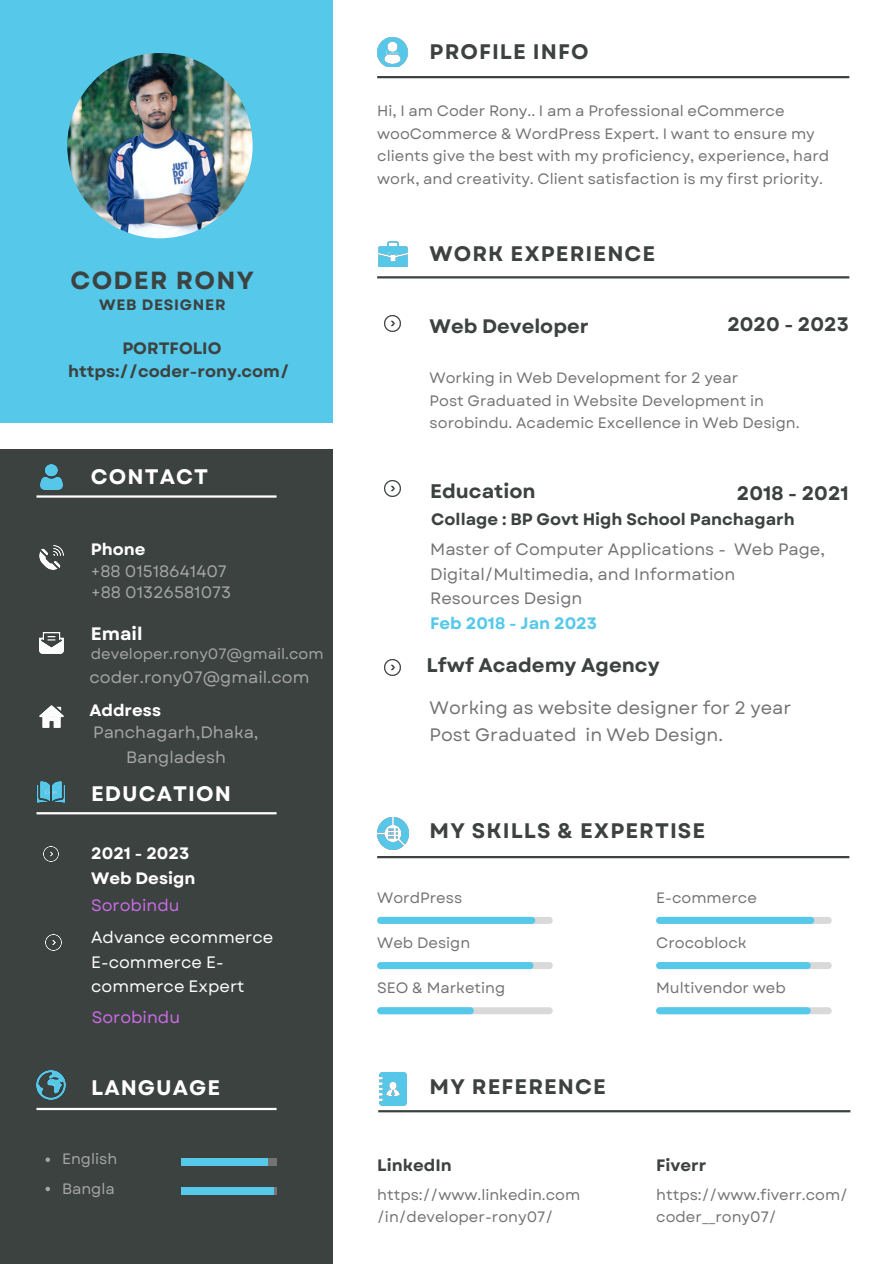
<style>
.page{position:relative;width:894px;height:1264px;background:#fff}
.page>*{position:absolute;margin:0;border:0;box-sizing:border-box;transform-origin:0 0}
.t1{font:700 24.75px "Garet";letter-spacing:.05em;color:#3c4240}
.t2{font:700 21px "Garet";letter-spacing:.05em;color:#3c4240}
.t3{font:700 21px "Garet";letter-spacing:.05em;color:#fff}
.t4{font:700 19.65px "Garet";color:#3c4240}
.t5{font:700 19.5px "Garet";color:#3c4240}
.t6{font:18px/27px "Garet";color:#737373}
.t7{font:700 18px "Garet";color:#fff}
.t8{font:16.5px/24.8px "Garet";color:#737373}
.t9{font:700 16.5px/22.6px "Garet";color:#3c4240}
.t10{font:16.5px/24.8px "Garet";color:#a6a6a6;text-align:center}
.t11{font:16.5px/24.8px "Garet";color:#fff}
.t12{font:700 16.5px/24.8px "Garet";color:#fff}
.t13{font:16.5px "Garet";color:#cb6ce6}
.t14{font:700 16.5px "Garet";color:#56c8ea}
.t15{font:15px/22.5px "Garet";color:#737373}
.t16{font:15px/29.2px "Garet";color:#a6a6a6}
.t17{font:700 15px "Garet";letter-spacing:.05em;color:#3c4240}
</style>
<div class="page">
<div style="left:0;top:449px;width:332px;height:814px;background:#3c4240"></div>
<div style="left:0;top:0;width:333px;height:423px;background:#56c8ea"></div>
<img style="left:67px;top:53px;width:185px;height:185px;border-radius:50%">
<hr style="left:36px;top:495px;width:240px;height:2px;background:#fff">
<hr style="left:36px;top:812px;width:240px;height:2px;background:#fff">
<hr style="left:36px;top:1107px;width:240px;height:3px;background:#fff">
<img style="left:39px;top:632px;width:25px;height:21px">
<img style="left:39px;top:545px;width:24px;height:24px">
<img style="left:39px;top:705px;width:24px;height:22px">
<img style="left:41px;top:464px;width:21px;height:25px">
<img style="left:37px;top:781px;width:28px;height:22px">
<img style="left:43px;top:846px;width:16px;height:15px">
<img style="left:45px;top:934px;width:16px;height:16px">
<div style="left:181px;top:1158px;width:95px;height:7px;background:#737373"></div>
<div style="left:181px;top:1158px;width:86px;height:7px;background:#56c8ea"></div>
<svg style="left:273px;top:1187px;width:3px;height:7px"></svg>
<div style="left:181px;top:1187px;width:92px;height:7px;background:#56c8ea"></div>
<img style="left:36px;top:1070px;width:30px;height:29px">
<img style="left:384px;top:316px;width:16px;height:16px">
<img style="left:384px;top:480px;width:16px;height:16px">
<img style="left:384px;top:659px;width:16px;height:16px">
<img style="left:377px;top:37px;width:31px;height:30px">
<img style="left:377px;top:818px;width:31px;height:31px">
<svg style="left:377px;top:916px;width:175px;height:7px"></svg>
<svg style="left:656px;top:916px;width:175px;height:7px"></svg>
<svg style="left:377px;top:962px;width:175px;height:7px"></svg>
<svg style="left:377px;top:1007px;width:175px;height:7px"></svg>
<svg style="left:656px;top:962px;width:175px;height:7px"></svg>
<svg style="left:656px;top:1007px;width:175px;height:7px"></svg>
<img style="left:378px;top:241px;width:29px;height:26px">
<img style="left:379px;top:1072px;width:27px;height:33px">
<hr style="left:377px;top:76px;width:472px;height:2px;background:#3c4240">
<hr style="left:377px;top:276px;width:472px;height:2px;background:#3c4240">
<hr style="left:377px;top:856px;width:472px;height:2px;background:#3c4240">
<hr style="left:378px;top:1110px;width:472px;height:2px;background:#3c4240">
<svg style="left:45px;top:1157px;width:5px;height:4px"></svg>
<svg style="left:45px;top:1186px;width:5px;height:5px"></svg>
<h1 class="t1" style="left:70px;top:262px;width:185px">CODER RONY</h1>
<p class="t17" style="left:99px;top:294px;width:128px">WEB DESIGNER</p>
<p class="t9" style="left:68px;top:337px;width:223px;text-indent:54px">PORTFOLIO https://coder-rony.com/</p>
<h2 class="t3" style="left:91px;top:462px;width:119px">CONTACT</h2>
<p class="t12" style="left:91px;top:537px;width:56px">Phone</p>
<p class="t10" style="left:91px;top:558px;width:137px">+88 01518641407</p>
<p class="t10" style="left:91px;top:580px;width:141px">+88 01326581073</p>
<p class="t7" style="left:91px;top:621px;width:53px">Email</p>
<p class="t16" style="left:91px;top:639px;width:234px">developer.rony07@gmail.com</p>
<p class="t10" style="left:89px;top:664px;width:221px">coder.rony07@gmail.com</p>
<p class="t12" style="left:89px;top:698px;width:73px">Address</p>
<p class="t10" style="left:93px;top:720px;width:167px">Panchagarh,Dhaka,<br>Bangladesh</p>
<h2 class="t3" style="left:91px;top:778px;width:141px">EDUCATION</h2>
<p class="t12" style="left:91px;top:840px;width:106px">2021 - 2023<br>Web Design</p>
<p class="t13" style="left:91px;top:893px;width:90px">Sorobindu</p>
<p class="t11" style="left:91px;top:924px;width:184px">Advance ecommerce<br>E-commerce E&shy;commerce Expert</p>
<p class="t13" style="left:92px;top:1005px;width:90px">Sorobindu</p>
<h2 class="t3" style="left:91px;top:1072px;width:130px">LANGUAGE</h2>
<p class="t16" style="left:62px;top:1144px;width:57px">English<br>Bangla</p>
<h2 class="t2" style="left:429px;top:36px;width:160px">PROFILE INFO</h2>
<p class="t15" style="left:377px;top:100px;width:453px">Hi, I am Coder Rony.. I am a Professional eCommerce wooCommerce &amp; WordPress Expert. I want to ensure my clients give the best with my proficiency, experience, hard work, and creativity. Client satisfaction is my first priority.</p>
<h2 class="t2" style="left:429px;top:238px;width:227px">WORK EXPERIENCE</h2>
<h3 class="t5" style="left:429px;top:312px;width:160px">Web Developer</h3>
<h3 class="t5" style="left:727px;top:310px;width:123px">2020 - 2023</h3>
<p class="t15" style="left:429px;top:367px;width:371px">Working in Web Development for 2 year<br>Post Graduated in Website Development in sorobindu. Academic Excellence in Web Design.</p>
<h3 class="t4" style="left:430px;top:476px;width:107px">Education</h3>
<h3 class="t5" style="left:736px;top:479px;width:113px">2018 - 2021</h3>
<p class="t9" style="left:431px;top:507px;width:365px">Collage : BP Govt High School Panchagarh</p>
<p class="t8" style="left:430px;top:537px;width:396px">Master of Computer Applications - Web Page,<br>Digital/Multimedia, and Information<br>Resources Design</p>
<p class="t14" style="left:430px;top:611px;width:168px">Feb 2018 - Jan 2023</p>
<h3 class="t4" style="left:426px;top:651px;width:234px">Lfwf Academy Agency</h3>
<p class="t6" style="left:429px;top:694px;width:363px">Working as website designer for 2 year<br>Post Graduated in Web Design.</p>
<h2 class="t2" style="left:429px;top:815px;width:277px">MY SKILLS &amp; EXPERTISE</h2>
<p class="t15" style="left:377px;top:886px;width:86px">WordPress</p>
<p class="t15" style="left:377px;top:931px;width:95px">Web Design</p>
<p class="t15" style="left:377px;top:976px;width:130px">SEO &amp; Marketing</p>
<h2 class="t2" style="left:429px;top:1071px;width:178px">MY REFERENCE</h2>
<p class="t15" style="left:656px;top:886px;width:102px">E-commerce</p>
<p class="t15" style="left:656px;top:931px;width:92px">Crocoblock</p>
<p class="t15" style="left:656px;top:976px;width:131px">Multivendor web</p>
<p class="t9" style="left:377px;top:1153px;width:76px">LinkedIn</p>
<p class="t9" style="left:656px;top:1153px;width:52px">Fiverr</p>
<p class="t15" style="left:377px;top:1183px;width:204px">https://www.linkedin.com /in/developer-rony07/</p>
<p class="t15" style="left:656px;top:1183px;width:193px">https://www.fiverr.com/ coder__rony07/</p>
</div>
